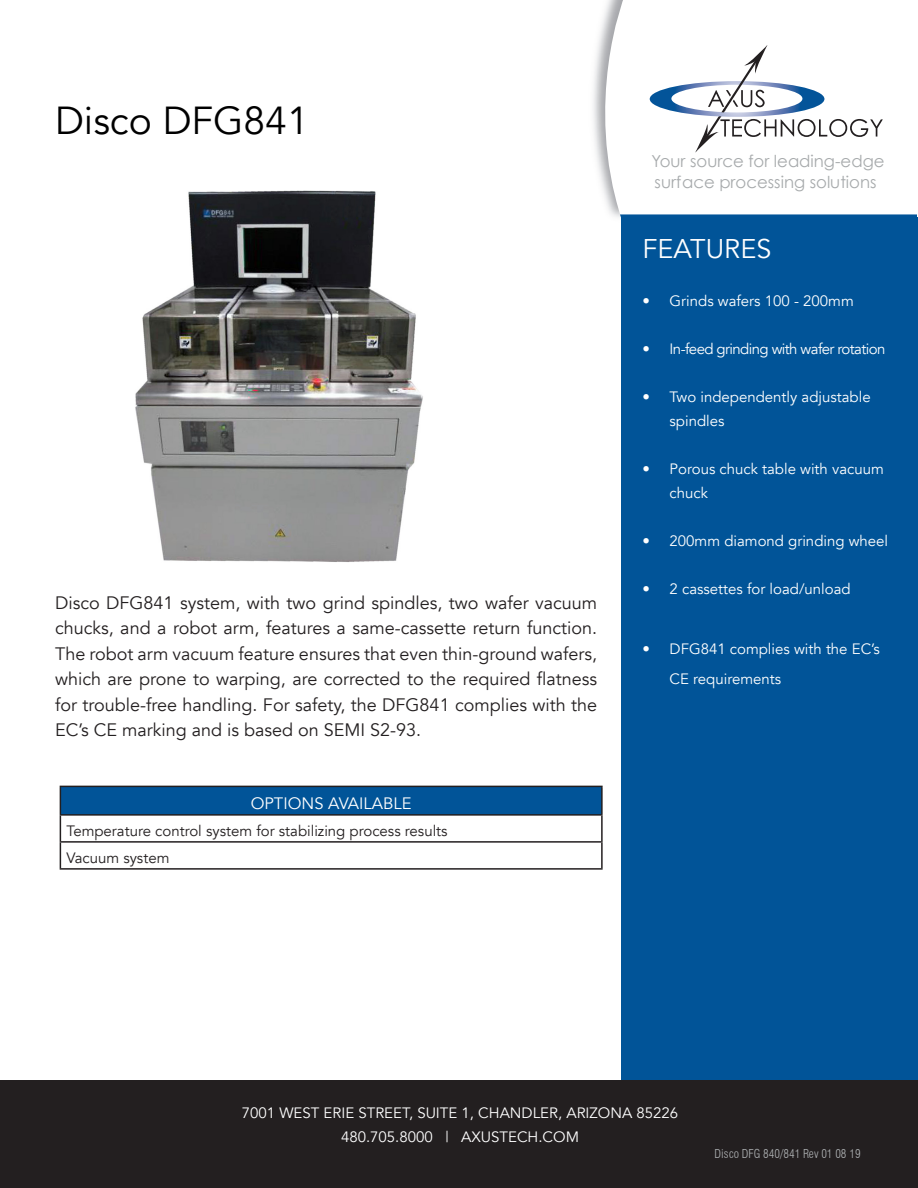
<style>
.page{position:relative;width:918px;height:1188px;background:#fff}
.page>*{position:absolute;margin:0;border:0;box-sizing:border-box;transform-origin:0 0}
.t1{font:39px "Avenir";color:#000}
.t2{font:27px "Avenir";color:#fff}
.t3{font:18px/25.5px "Avenir";color:#231f20;text-align:justify}
.t4{font:16.5px/20.7px "Century Gothic";color:#a7aaac}
.t5{font:16.5px "Avenir";color:#fff}
.t6{font:15px/24px "Avenir";color:#fff}
.t7{font:15px "Avenir";color:#231f20}
.t8{font:15px "Avenir";letter-spacing:-.04em;color:#fff}
.t9{font:300 condensed 12px "Swiss 721 BT";color:#aeb1b3}
</style>
<div class="page">
<svg style="left:593px;top:0;width:57px;height:217px"></svg>
<svg style="left:620px;top:214px;width:297px;height:4px"></svg>
<svg style="left:650px;top:45px;width:233px;height:108px"></svg>
<div style="left:621px;top:217px;width:297px;height:969px;background:#015498"></div>
<div style="left:0;top:1080px;width:918px;height:108px;background:#231f20"></div>
<img style="left:135px;top:190px;width:288px;height:372px">
<div style="left:60px;top:786px;width:542px;height:29px;background:#015498"></div>
<hr style="left:60px;top:786px;width:543px;height:1px;background:#231f20">
<hr style="left:601px;top:787px;width:2px;height:27px;background:#231f20">
<hr style="left:60px;top:814px;width:543px;height:2px;background:#231f20">
<hr style="left:601px;top:816px;width:2px;height:25px;background:#231f20">
<hr style="left:60px;top:841px;width:543px;height:2px;background:#231f20">
<svg style="left:60px;top:787px;width:1px;height:81px"></svg>
<hr style="left:601px;top:843px;width:2px;height:25px;background:#231f20">
<hr style="left:60px;top:868px;width:543px;height:2px;background:#231f20">
<p class="t1" style="left:55px;top:98px;width:255px">Disco DFG841</p>
<p class="t3" style="left:55px;top:590px;width:544px">Disco DFG841 system, with two grind spindles, two wafer vacuum chucks, and a robot arm, features a same-cassette return function.<br>The robot arm vacuum feature ensures that even thin-ground wafers, which are prone to warping, are corrected to the required flatness for trouble-free handling. For safety, the DFG841 complies with the EC’s CE marking and is based on SEMI S2-93.</p>
<p class="t5" style="left:251px;top:793px;width:162px">OPTIONS AVAILABLE</p>
<p class="t7" style="left:66px;top:822px;width:383px">Temperature control system for stabilizing process results</p>
<p class="t7" style="left:66px;top:849px;width:105px">Vacuum system</p>
<p class="t4" style="left:651px;top:150px;width:235px">Your source for leading-edge surface processing solutions</p>
<p class="t2" style="left:643px;top:232px;width:130px">FEATURES</p>
<p class="t6" style="left:643px;top:289px;width:213px">• Grinds wafers 100 - 200mm</p>
<p class="t8" style="left:643px;top:340px;width:244px">• In-feed grinding with wafer rotation</p>
<p class="t6" style="left:670px;top:385px;width:203px;text-indent:-27px">• Two independently adjustable spindles</p>
<p class="t6" style="left:670px;top:457px;width:216px;text-indent:-27px">• Porous chuck table with vacuum chuck</p>
<p class="t6" style="left:643px;top:529px;width:247px">• 200mm diamond grinding wheel</p>
<p class="t6" style="left:643px;top:577px;width:210px">• 2 cassettes for load/unload</p>
<p class="t6" style="left:670px;top:634px;width:212px;line-height:30px;text-indent:-27px">• DFG841 complies with the EC’s<br>CE requirements</p>
<p class="t6" style="left:242px;top:1101px;width:438px">7001 WEST ERIE STREET, SUITE 1, CHANDLER, ARIZONA 85226</p>
<p class="t6" style="left:341px;top:1125px;width:239px">480.705.8000 | AXUSTECH.COM</p>
<p class="t9" style="left:715px;top:1147px;width:147px">Disco DFG 840/841 Rev 01 08 19</p>
</div>
